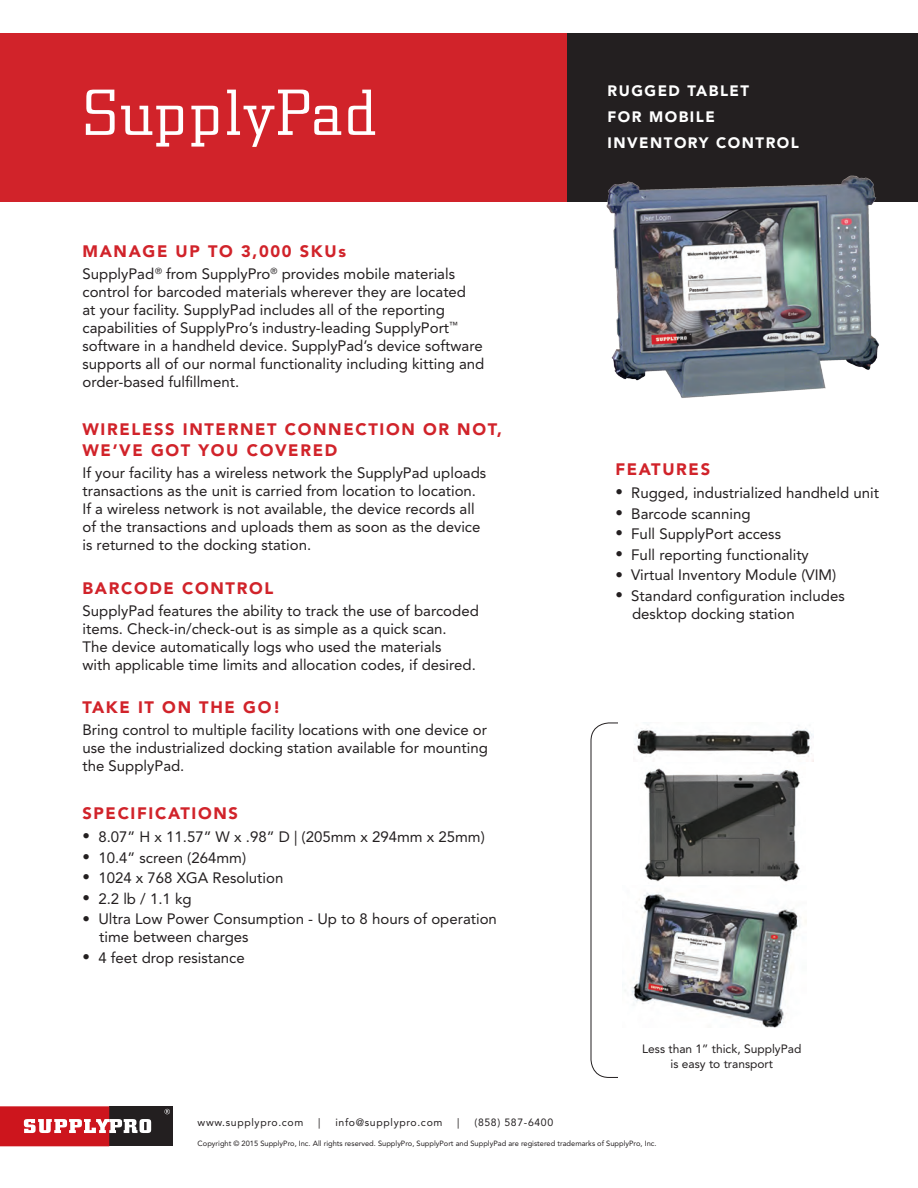
<style>
.page{position:relative;width:918px;height:1188px;background:#fff}
.page>*{position:absolute;margin:0;border:0;box-sizing:border-box;transform-origin:0 0}
.t1{font:300 64.2px "City";letter-spacing:.04em;color:#fff;scale:1.1 1}
.t2{font:900 16.5px "Avenir";letter-spacing:.1em;color:#d1232a}
.t3{font:15px/18px "Avenir";color:#231f20}
.t4{font:900 15px/25.8px "Avenir";letter-spacing:.1em;color:#fff}
.t5{font:12px/15px "Avenir";color:#231f20;text-align:center}
.t6{font:10.5px "Avenir";letter-spacing:.06em;color:#231f20}
.t7{font:7.5px "Avenir";color:#231f20}
</style>
<div class="page">
<div style="left:1px;top:34px;width:917px;height:168px;background:#231f20"></div>
<div style="left:0;top:34px;width:567px;height:168px;background:#d1232a"></div>
<img style="left:606px;top:175px;width:273px;height:223px">
<div style="left:591px;top:723px;width:54px;height:355px;border:1px solid #231f20;border-radius:18px"></div>
<div style="left:618px;top:702px;width:54px;height:391px;background:#fff"></div>
<img style="left:643px;top:768px;width:157px;height:114px">
<img style="left:625px;top:892px;width:181px;height:136px">
<img style="left:634px;top:724px;width:179px;height:37px">
<div style="left:109px;top:1106px;width:63px;height:40px;background:#231f20"></div>
<svg style="left:0;top:1106px;width:151px;height:40px"></svg>
<svg style="left:165px;top:1109px;width:5px;height:5px"></svg>
<p class="t1" style="left:82px;top:78px;width:268px">SupplyPad</p>
<p class="t2" style="left:82px;top:241px;width:265px">MANAGE UP TO 3,000 SKUs</p>
<p class="t3" style="left:82px;top:265px;width:403px">SupplyPad<sup>®</sup> from SupplyPro<sup>®</sup> provides mobile materials control for barcoded materials wherever they are located<br>at your facility. SupplyPad includes all of the reporting capabilities of SupplyPro’s industry-leading SupplyPort<sup>™ </sup>software in a handheld device. SupplyPad’s device software supports all of our normal functionality including kitting and order-based fulfillment.</p>
<p class="t2" style="left:82px;top:420px;width:421px">WIRELESS INTERNET CONNECTION OR NOT,</p>
<p class="t2" style="left:82px;top:441px;width:256px">WE’VE GOT YOU COVERED</p>
<p class="t3" style="left:82px;top:464px;width:405px">If your facility has a wireless network the SupplyPad uploads transactions as the unit is carried from location to location.<br>If a wireless network is not available, the device records all of the transactions and uploads them as soon as the device is returned to the docking station.</p>
<p class="t2" style="left:82px;top:578px;width:192px">BARCODE CONTROL</p>
<p class="t3" style="left:82px;top:602px;width:398px">SupplyPad features the ability to track the use of barcoded items. Check-in/check-out is as simple as a quick scan.<br>The device automatically logs who used the materials<br>with applicable time limits and allocation codes, if desired.</p>
<p class="t2" style="left:82px;top:697px;width:199px">TAKE IT ON THE GO!</p>
<p class="t3" style="left:82px;top:721px;width:407px;text-align:justify">Bring control to multiple facility locations with one device or use the industrialized docking station available for mounting the SupplyPad.</p>
<p class="t2" style="left:82px;top:804px;width:157px">SPECIFICATIONS</p>
<p class="t3" style="left:82px;top:828px;width:404px">• 8.07” H x 11.57” W x .98” D | (205mm x 294mm x 25mm)</p>
<p class="t3" style="left:82px;top:848px;width:165px">• 10.4” screen (264mm)</p>
<p class="t3" style="left:82px;top:869px;width:202px">• 1024 x 768 XGA Resolution</p>
<p class="t3" style="left:82px;top:890px;width:111px">• 2.2 lb / 1.1 kg</p>
<p class="t3" style="left:99px;top:910px;width:399px;text-indent:-17px">• Ultra Low Power Consumption - Up to 8 hours of operation time between charges</p>
<p class="t3" style="left:82px;top:949px;width:164px">• 4 feet drop resistance</p>
<p class="t4" style="left:607px;top:78px;width:143px">RUGGED TABLET<br>FOR MOBILE</p>
<p class="t4" style="left:607px;top:130px;width:193px">INVENTORY CONTROL</p>
<p class="t2" style="left:615px;top:460px;width:96px">FEATURES</p>
<p class="t3" style="left:615px;top:484px;width:265px">• Rugged, industrialized handheld unit</p>
<p class="t3" style="left:615px;top:504px;width:137px">• Barcode scanning</p>
<p class="t3" style="left:615px;top:525px;width:167px">• Full SupplyPort access</p>
<p class="t3" style="left:615px;top:546px;width:195px">• Full reporting functionality</p>
<p class="t3" style="left:615px;top:566px;width:222px">• Virtual Inventory Module (VIM)</p>
<p class="t3" style="left:632px;top:587px;width:214px;text-indent:-17px">• Standard configuration includes desktop docking station</p>
<p class="t5" style="left:642px;top:1042px;width:161px">Less than 1” thick, SupplyPad is easy to transport</p>
<p class="t6" style="left:198px;top:1116px;width:107px">www.supplypro.com</p>
<p class="t6" style="left:318px;top:1116px;width:4px">|</p>
<p class="t6" style="left:335px;top:1116px;width:109px">info@supplypro.com</p>
<p class="t6" style="left:457px;top:1116px;width:4px">|</p>
<p class="t6" style="left:474px;top:1116px;width:80px">(858) 587-6400</p>
<p class="t7" style="left:198px;top:1139px;width:460px">Copyright © 2015 SupplyPro, Inc. All rights reserved. SupplyPro, SupplyPort and SupplyPad are registered trademarks of SupplyPro, Inc.</p>
</div>
